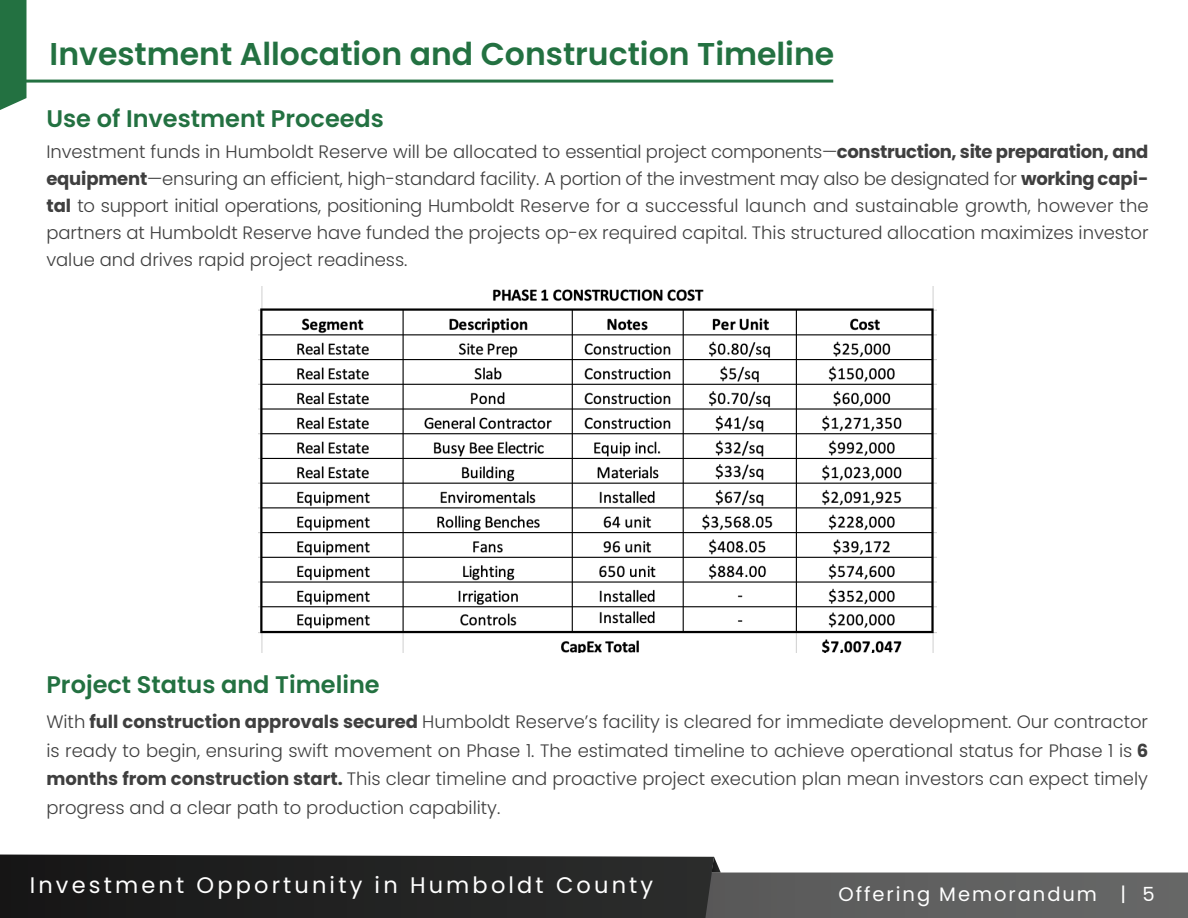
<style>
.page{position:relative;width:1188px;height:918px;background:#fff}
.page>*{position:absolute;margin:0;border:0;box-sizing:border-box;transform-origin:0 0}
.t1{font:600 31.5px "Poppins";color:#237141}
.t2{font:600 24px "Poppins";color:#237141}
.t3{font:22.5px "Poppins";letter-spacing:.14em;color:#fff}
.t4{font:19.5px "Poppins";letter-spacing:.1em;color:#fff}
.t5{font:300 18px/27px "Poppins";color:#3f3f3f;text-align:justify}
.s1{font-weight:700}
</style>
<div class="page">
<svg style="left:714px;top:857px;width:7px;height:16px"></svg>
<div style="left:681px;top:873px;width:507px;height:45px;background:#606161"></div>
<svg style="left:0;top:855px;width:714px;height:63px;background:#232424"></svg>
<svg style="left:0;top:0;width:27px;height:110px;background:#327b4e"></svg>
<hr style="left:20px;top:80px;width:813px;height:3px;background:#237141">
<img style="left:258px;top:287px;width:679px;height:366px">
<h1 class="t1" style="left:50px;top:36px;width:786px">Investment Allocation and Construction Timeline</h1>
<h2 class="t2" style="left:46px;top:105px;width:339px">Use of Investment Proceeds</h2>
<p class="t5" style="left:46px;top:138px;width:1104px">Investment funds in Humboldt Reserve will be allocated to essential project components—<span class="s1">construction, site preparation, and equipment</span>—ensuring an efficient, high-standard facility. A portion of the investment may also be designated for <span class="s1">working capi&shy;tal</span> to support initial operations, positioning Humboldt Reserve for a successful launch and sustainable growth, however the partners at Humboldt Reserve have funded the projects op-ex required capital. This structured allocation maximizes investor value and drives rapid project readiness.</p>
<h2 class="t2" style="left:46px;top:671px;width:335px">Project Status and Timeline</h2>
<p class="t5" style="left:46px;top:708px;width:1103px;line-height:28.5px">With <span class="s1">full construction approvals secured</span> Humboldt Reserve’s facility is cleared for immediate development. Our contractor is ready to begin, ensuring swift movement on Phase 1. The estimated timeline to achieve operational status for Phase 1 is <span class="s1">6 months from construction start.</span> This clear timeline and proactive project execution plan mean investors can expect timely progress and a clear path to production capability.</p>
<p class="t3" style="left:30px;top:872px;width:625px">Investment Opportunity in Humboldt County</p>
<p class="t4" style="left:839px;top:883px;width:260px">Offering Memorandum</p>
<p class="t4" style="left:1120px;top:883px;width:36px">| 5</p>
</div>
